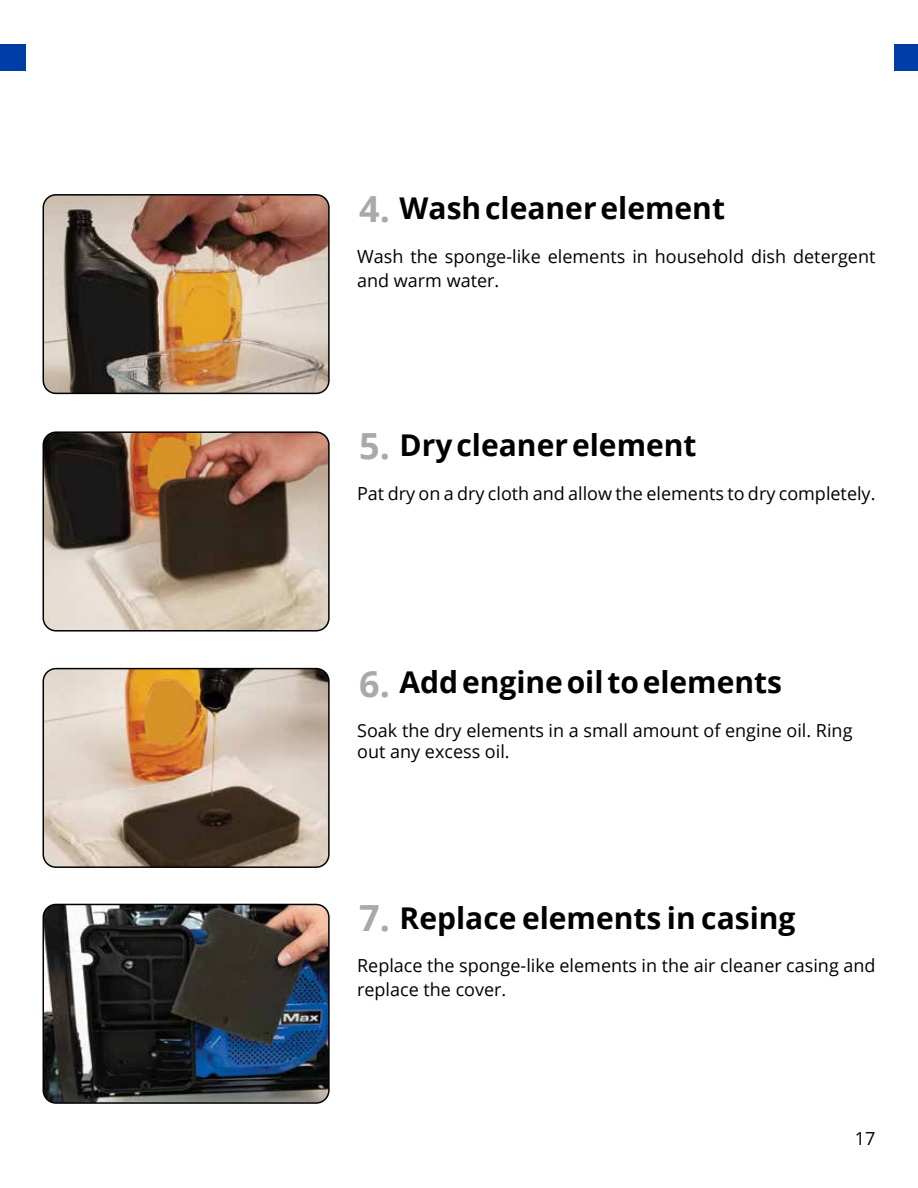
<style>
.page{position:relative;width:918px;height:1188px;background:#fff}
.page>*{position:absolute;margin:0;border:0;box-sizing:border-box;transform-origin:0 0}
.t1{font:700 36px "Open Sans";color:#a7a9ac}
.t2{font:700 30px "Open Sans";color:#000}
.t3{font:18px/24px "Open Sans";color:#000}
.s1{font-size:36px;color:#a7a9ac}
</style>
<div class="page">
<img style="left:43px;top:195px;width:284px;height:198px">
<div style="left:43px;top:194px;width:287px;height:200px;border:2px solid #000;border-radius:13px"></div>
<img style="left:43px;top:434px;width:284px;height:195px">
<div style="left:43px;top:431px;width:287px;height:201px;border:2px solid #000;border-radius:13px"></div>
<img style="left:43px;top:904px;width:284px;height:199px">
<div style="left:43px;top:904px;width:287px;height:200px;border:2px solid #000;border-radius:13px"></div>
<div style="left:0;top:44px;width:26px;height:27px;background:#003da6"></div>
<div style="left:895px;top:44px;width:23px;height:27px;background:#003da6"></div>
<img style="left:43px;top:669px;width:284px;height:198px">
<div style="left:43px;top:668px;width:287px;height:200px;border:2px solid #000;border-radius:13px"></div>
<h1 class="t1" style="left:359px;top:183px;width:32px">4.</h1>
<h2 class="t2" style="left:400px;top:187px;width:327px">Wash cleaner element</h2>
<p class="t3" style="left:357px;top:244px;width:520px">Wash the sponge-like elements in household dish detergent and warm water.</p>
<h1 class="t1" style="left:359px;top:421px;width:32px">5.</h1>
<h2 class="t2" style="left:400px;top:424px;width:298px">Dry cleaner element</h2>
<p class="t3" style="left:357px;top:481px;width:520px">Pat dry on a dry cloth and allow the elements to dry completely.</p>
<h2 class="t2" style="left:359px;top:661px;width:424px"><span class="s1">6.</span> Add engine oil to elements</h2>
<p class="t3" style="left:357px;top:719px;width:497px;line-height:21px">Soak the dry elements in a small amount of engine oil. Ring out any excess oil.</p>
<h1 class="t1" style="left:359px;top:893px;width:32px">7.</h1>
<h2 class="t2" style="left:400px;top:897px;width:397px">Replace elements in casing</h2>
<p class="t3" style="left:357px;top:953px;width:520px">Replace the sponge-like elements in the air cleaner casing and replace the cover.</p>
<p class="t3" style="left:855px;top:1126px;width:22px">17</p>
</div>
